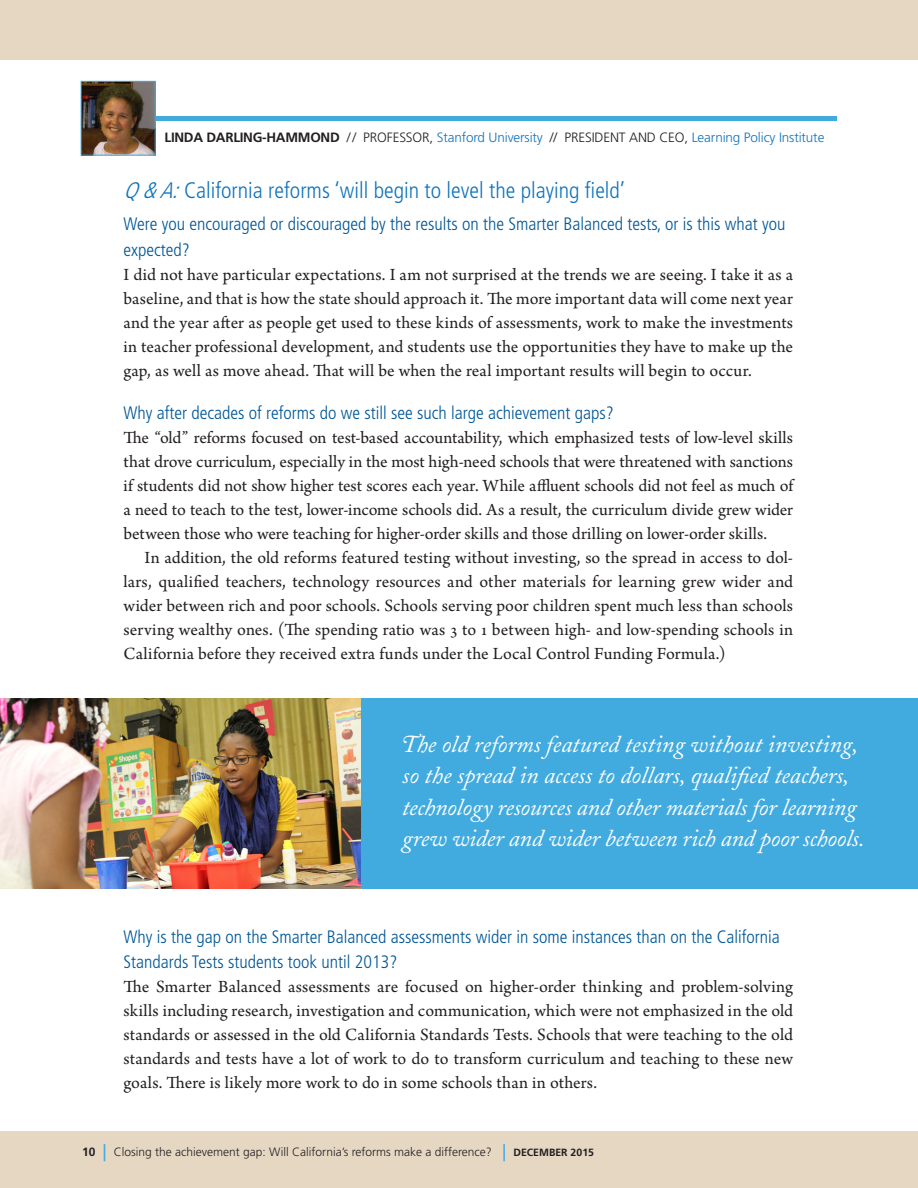
<style>
.page{position:relative;width:918px;height:1188px;background:#fff}
.page>*{position:absolute;margin:0;border:0;box-sizing:border-box;transform-origin:0 0}
.CaslonPullQuotes{font:italic 24px/31.5px "Adobe Caslon";letter-spacing:-.005em;color:#fff}
.MainHead{font:300 condensed 22.5px "Frutiger";color:#1074bc}
.main_text_-_1st_par{font:18px/24px "Arno Pro";color:#231f20;text-align:justify}
.main_text{font:18px/24px "Arno Pro";letter-spacing:.005em;color:#231f20;text-align:justify}
.Subhead{font:300 condensed 18px/25.5px "Frutiger";color:#005796}
.t1{font:300 13.5px "Frutiger";letter-spacing:-.01em;color:#1074bc}
.t2{font:300 12px "Frutiger";color:#231f20}
.s1{font-weight:700;color:#231f20}
.s2{color:#231f20}
.s3{font-style:italic}
.s4{font-family:"Adobe Caslon Swash"}
.s5{font-weight:700}
.s6{font-size:22.5px;color:#41abe0}
.s7{font-weight:700;font-size:10.5px}
</style>
<div class="page">
<div style="left:0;top:1132px;width:918px;height:56px;background:#e5d7c2"></div>
<div style="left:0;top:0;width:918px;height:59px;background:#e5d7c2"></div>
<div style="left:81px;top:116px;width:756px;height:5px;background:#41abe0"></div>
<img style="left:83px;top:83px;width:71px;height:70px">
<div style="left:81px;top:81px;width:75px;height:74px;border:1px solid #41abe0"></div>
<img style="left:0;top:698px;width:362px;height:190px">
<div style="left:362px;top:698px;width:556px;height:190px;background:#41abe0"></div>
<p class="t1" style="left:165px;top:130px;width:661px"><span class="s1">LINDA DARLING-HAMMOND</span> <span class="s2">/ / PROFESSOR,</span> Stanford University <span class="s2">// PRESIDENT AND CEO,</span> Learning Policy Institute</p>
<p class="MainHead" style="left:124px;top:177px;width:503px"><span class="s3">Q&amp;A:</span>California reforms ‘will begin to level the playing field’</p>
<p class="Subhead" style="left:124px;top:211px;width:663px">Were you encouraged or discouraged by the results on the Smarter Balanced tests, or is this what you expected?</p>
<p class="main_text_-_1st_par" style="left:124px;top:263px;width:671px">I did not have particular expectations. I am not surprised at the trends we are seeing. I take it as a baseline, and that is how the state should approach it. The more important data will come next year and the year after as people get used to these kinds of assessments, work to make the investments in teacher professional development, and students use the opportunities they have to make up the gap, as well as move ahead. That will be when the real important results will begin to occur.</p>
<p class="Subhead" style="left:124px;top:400px;width:492px">Why after decades of reforms do we still see such large achievement gaps?</p>
<p class="main_text_-_1st_par" style="left:124px;top:427px;width:671px">The “old” reforms focused on test-based accountability, which emphasized tests of low-level skills that drove curriculum, especially in the most high-need schools that were threatened with sanctions if students did not show higher test scores each year. While affluent schools did not feel as much of a need to teach to the test, lower-income schools did. As a result, the curriculum divide grew wider between those who were teaching for higher-order skills and those drilling on lower-order skills.</p>
<p class="main_text" style="left:124px;top:547px;width:671px;text-indent:21px">In addition, the old reforms featured testing without investing, so the spread in access to dol&shy;lars, qualified teachers, technology resources and other materials for learning grew wider and wider between rich and poor schools. Schools serving poor children spent much less than schools serving wealthy ones. (The spending ratio was 3 to 1 between high- and low-spending schools in California before they received extra funds under the Local Control Funding Formula.)</p>
<p class="CaslonPullQuotes" style="left:402px;top:729px;width:464px"><span class="s4">T</span>he old reforms featured testing without investing, so the spread in access to dollars, qualified teachers, technology resources and other materials for learning grew wider and wider between rich and poor schools.</p>
<p class="Subhead" style="left:124px;top:924px;width:658px">Why is the gap on the Smarter Balanced assessments wider in some instances than on the California<br>Standards Tests students took until 2013?</p>
<p class="main_text_-_1st_par" style="left:124px;top:976px;width:671px">The Smarter Balanced assessments are focused on higher-order thinking and problem-solving skills including research, investigation and communication, which were not emphasized in the old standards or assessed in the old California Standards Tests. Schools that were teaching to the old standards and tests have a lot of work to do to transform curriculum and teaching to these new goals. There is likely more work to do in some schools than in others.</p>
<p class="t2" style="left:82px;top:1145px;width:513px"><span class="s5">10</span> <span class="s6">|</span> Closing the achievement gap: Will California’s reforms make a difference? <span class="s6">|</span> <span class="s7">DECEMBER 2015</span></p>
</div>
